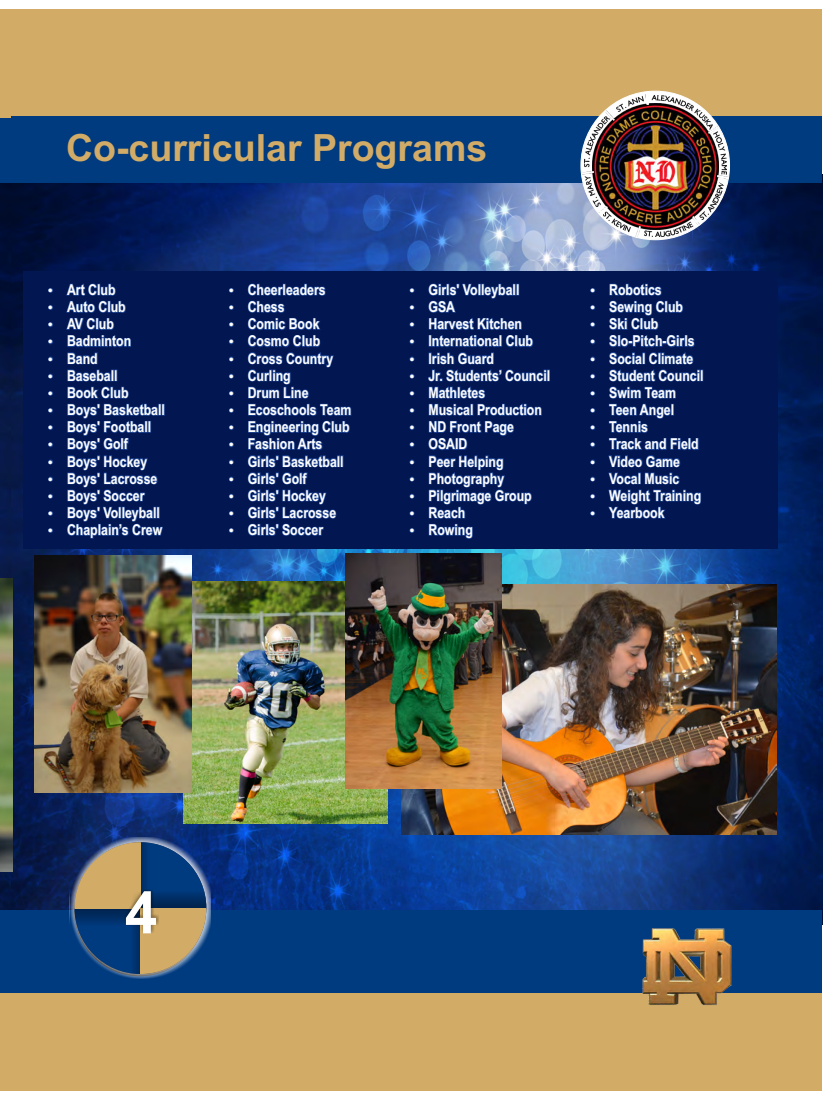
<style>
.page{position:relative;width:833px;height:1103px;background:#fff}
.page>*{position:absolute;margin:0;border:0;box-sizing:border-box;transform-origin:0 0}
.t1{font:700 58.5px "Arial";color:#fff}
.t2{font:700 37.5px "Arial";color:#d2ac67}
.t3{font:700 15px/17.1px "Arial Narrow";color:#fff}
</style>
<div class="page">
<img style="left:11px;top:174px;width:811px;height:750px">
<img style="left:0;top:183px;width:11px;height:726px">
<div style="left:0;top:982px;width:821px;height:108px;background:#d2ac67"></div>
<div style="left:0;top:909px;width:821px;height:83px;background:#003b80"></div>
<div style="left:0;top:116px;width:11px;height:67px;background:#003b80"></div>
<img style="left:0;top:578px;width:12px;height:293px">
<img style="left:183px;top:582px;width:204px;height:242px">
<img style="left:401px;top:584px;width:375px;height:250px">
<img style="left:346px;top:553px;width:155px;height:235px">
<div style="left:23px;top:271px;width:755px;height:278px;background:#021651"></div>
<div style="left:0;top:9px;width:821px;height:109px;background:#d2ac67"></div>
<div style="left:11px;top:116px;width:810px;height:67px;background:#003b80"></div>
<img style="left:35px;top:555px;width:157px;height:237px">
<svg style="left:634px;top:237px;width:6px;height:3px"></svg>
<svg style="left:595px;top:206px;width:8px;height:11px"></svg>
<svg style="left:582px;top:171px;width:3px;height:4px"></svg>
<img style="left:585px;top:96px;width:141px;height:110px">
<img style="left:603px;top:180px;width:122px;height:57px">
<svg style="left:717px;top:176px;width:12px;height:9px"></svg>
<img style="left:642px;top:928px;width:89px;height:77px">
<div style="left:70px;top:837px;width:141px;height:141px;background:#fff;opacity:.98"></div>
<svg style="left:74px;top:842px;width:132px;height:134px"></svg>
<h2 class="t2" style="left:66px;top:134px;width:422px">Co-curricular Programs</h2>
<p class="t3" style="left:67px;top:282px;width:60px">Art Club<br>Auto Club<br>AV Club</p>
<p class="t3" style="left:67px;top:351px;width:32px">Band</p>
<p class="t3" style="left:67px;top:334px;width:66px">Badminton</p>
<p class="t3" style="left:67px;top:368px;width:63px">Baseball<br>Book Club</p>
<p class="t3" style="left:67px;top:420px;width:86px">Boys' Football</p>
<p class="t3" style="left:67px;top:454px;width:82px">Boys' Hockey</p>
<p class="t3" style="left:67px;top:488px;width:79px">Boys' Soccer</p>
<p class="t3" style="left:67px;top:402px;width:99px">Boys' Basketball</p>
<p class="t3" style="left:67px;top:437px;width:63px">Boys' Golf</p>
<p class="t3" style="left:67px;top:471px;width:92px">Boys' Lacrosse</p>
<p class="t3" style="left:248px;top:282px;width:79px">Cheerleaders</p>
<p class="t3" style="left:248px;top:317px;width:73px">Comic Book</p>
<p class="t3" style="left:248px;top:351px;width:87px">Cross Country</p>
<p class="t3" style="left:248px;top:300px;width:38px">Chess</p>
<p class="t3" style="left:248px;top:334px;width:74px">Cosmo Club</p>
<p class="t3" style="left:428px;top:282px;width:92px">Girls' Volleyball</p>
<p class="t3" style="left:428px;top:300px;width:28px">GSA</p>
<p class="t3" style="left:428px;top:317px;width:95px">Harvest Kitchen</p>
<p class="t3" style="left:428px;top:334px;width:106px">International Club</p>
<p class="t3" style="left:428px;top:351px;width:67px">Irish Guard</p>
<p class="t3" style="left:609px;top:282px;width:54px">Robotics</p>
<p class="t3" style="left:609px;top:300px;width:75px">Sewing Club<br>Ski Club</p>
<p class="t3" style="left:609px;top:351px;width:86px">Social Climate</p>
<p class="t3" style="left:609px;top:334px;width:87px">Slo-Pitch-Girls</p>
<p class="t3" style="left:248px;top:368px;width:45px">Curling</p>
<p class="t3" style="left:428px;top:368px;width:123px">Jr. Students’ Council</p>
<p class="t3" style="left:609px;top:368px;width:96px">Student Council</p>
<p class="t3" style="left:248px;top:385px;width:62px">Drum Line</p>
<p class="t3" style="left:428px;top:385px;width:58px">Mathletes</p>
<p class="t3" style="left:609px;top:385px;width:68px">Swim Team</p>
<p class="t3" style="left:248px;top:402px;width:105px">Ecoschools Team</p>
<p class="t3" style="left:248px;top:437px;width:76px">Fashion Arts</p>
<p class="t3" style="left:248px;top:420px;width:103px">Engineering Club</p>
<p class="t3" style="left:248px;top:454px;width:97px">Girls' Basketball</p>
<p class="t3" style="left:248px;top:471px;width:60px">Girls' Golf</p>
<p class="t3" style="left:428px;top:402px;width:115px">Musical Production</p>
<p class="t3" style="left:428px;top:420px;width:87px">ND Front Page</p>
<p class="t3" style="left:428px;top:437px;width:40px">OSAID</p>
<p class="t3" style="left:428px;top:454px;width:77px">Peer Helping<br>Photography</p>
<p class="t3" style="left:609px;top:402px;width:66px">Teen Angel</p>
<p class="t3" style="left:609px;top:454px;width:72px">Video Game</p>
<p class="t3" style="left:609px;top:420px;width:40px">Tennis</p>
<p class="t3" style="left:609px;top:437px;width:91px">Track and Field</p>
<p class="t3" style="left:609px;top:471px;width:72px">Vocal Music</p>
<p class="t3" style="left:248px;top:488px;width:80px">Girls' Hockey</p>
<p class="t3" style="left:428px;top:488px;width:105px">Pilgrimage Group</p>
<p class="t3" style="left:609px;top:488px;width:94px">Weight Training</p>
<p class="t3" style="left:67px;top:505px;width:94px">Boys' Volleyball</p>
<p class="t3" style="left:248px;top:505px;width:90px">Girls' Lacrosse</p>
<p class="t3" style="left:428px;top:505px;width:38px">Reach</p>
<p class="t3" style="left:609px;top:505px;width:57px">Yearbook</p>
<p class="t3" style="left:67px;top:522px;width:97px">Chaplain’s Crew</p>
<p class="t3" style="left:248px;top:522px;width:77px">Girls' Soccer</p>
<p class="t3" style="left:428px;top:522px;width:46px">Rowing</p>
<h1 class="t1" style="left:125px;top:890px;width:34px">4</h1>
</div>
